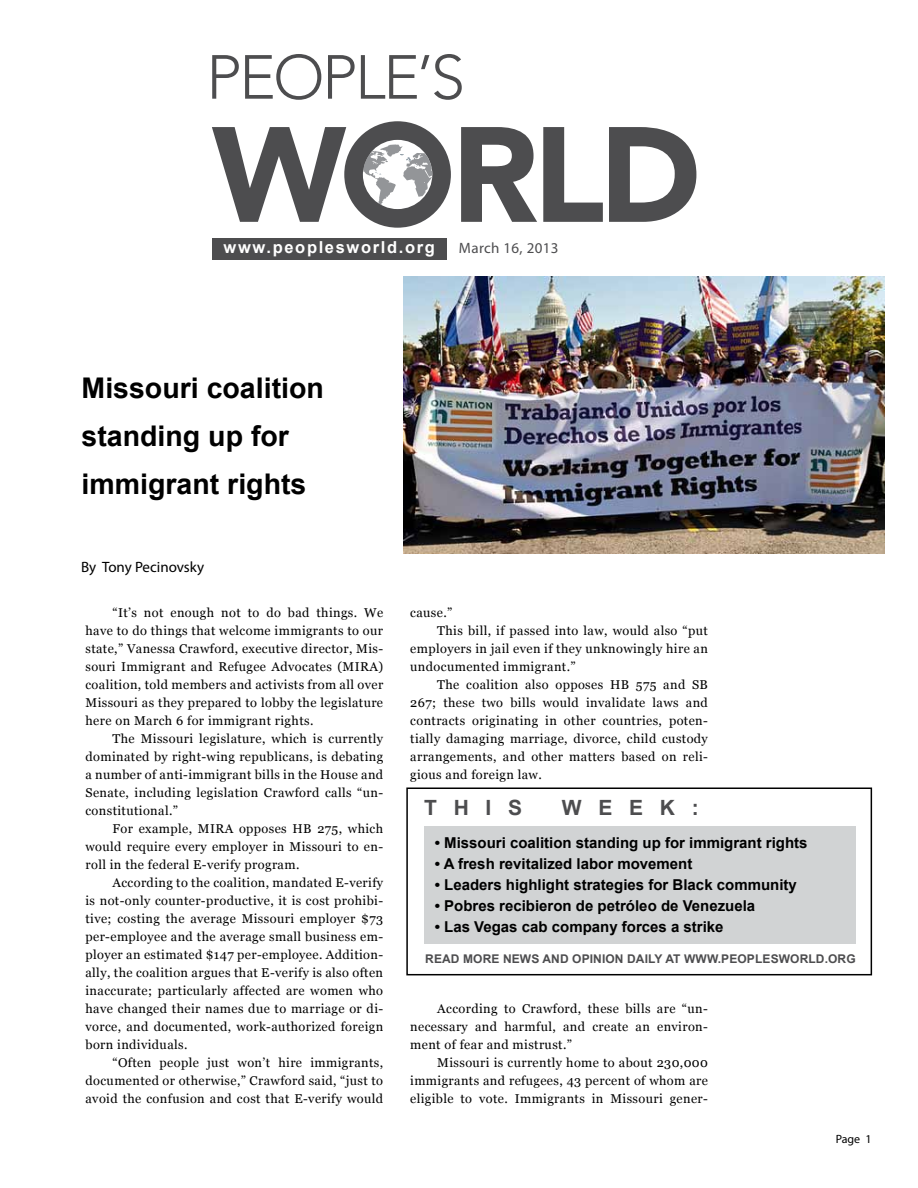
<style>
.page{position:relative;width:918px;height:1188px;background:#fff}
.page>*{position:absolute;margin:0;border:0;box-sizing:border-box;transform-origin:0 0}
.t1{font:700 28.5px/48px "Arial";color:#000}
.t2{font:700 21px "Arial";letter-spacing:.8em;color:#4d4d4f}
.t3{font:700 16.5px "Arial";letter-spacing:.1em;color:#fff}
.t4{font:700 15px "Arial";color:#000}
.t5{font:15px "Myriad Pro";color:#000}
.t6{font:15px "Myriad Pro";letter-spacing:.025em;color:#4d4d4f}
.t7{font:12.75px/18px "Georgia";letter-spacing:.03em;color:#000;text-align:justify}
.t8{font:700 12px "Arial";letter-spacing:.01em;color:#4d4d4f}
.t9{font:12px "Myriad Pro";color:#000}
</style>
<div class="page">
<div style="left:212px;top:238px;width:235px;height:21px;background:#4d4d4f"></div>
<svg style="left:212px;top:55px;width:27px;height:44px"></svg>
<svg style="left:245px;top:54px;width:76px;height:46px"></svg>
<svg style="left:328px;top:55px;width:27px;height:44px"></svg>
<svg style="left:361px;top:54px;width:101px;height:46px"></svg>
<svg style="left:461px;top:127px;width:76px;height:95px"></svg>
<svg style="left:543px;top:127px;width:60px;height:95px"></svg>
<svg style="left:609px;top:127px;width:87px;height:95px"></svg>
<svg style="left:212px;top:121px;width:239px;height:107px"></svg>
<div style="left:424px;top:826px;width:432px;height:118px;background:#d1d3d4"></div>
<div style="left:406px;top:788px;width:466px;height:187px;border:2px solid #000"></div>
<img style="left:404px;top:276px;width:481px;height:277px">
<p class="t3" style="left:224px;top:237px;width:213px">www.peoplesworld.org</p>
<p class="t6" style="left:459px;top:239px;width:101px">March 16, 2013</p>
<h1 class="t1" style="left:82px;top:365px;width:244px">Missouri coalition standing up for immigrant rights</h1>
<p class="t5" style="left:81px;top:558px;width:125px">By Tony Pecinovsky</p>
<p class="t7" style="left:85px;top:604px;width:299px;text-indent:27px">“It’s not enough not to do bad things. We have to do things that welcome immigrants to our state,” Vanessa Crawford, executive director, Mis&shy;souri Immigrant and Refugee Advocates (MIRA) coalition, told members and activists from all over Missouri as they prepared to lobby the legislature here on March 6 for immigrant rights.</p>
<p class="t7" style="left:85px;top:730px;width:299px;text-indent:27px">The Missouri legislature, which is currently dominated by right-wing republicans, is debating a number of anti-immigrant bills in the House and Senate, including legislation Crawford calls “un&shy;constitutional.”</p>
<p class="t7" style="left:85px;top:820px;width:299px;text-indent:27px">For example, MIRA opposes HB 275, which would require every employer in Missouri to en&shy;roll in the federal E-verify program.</p>
<p class="t7" style="left:85px;top:874px;width:299px;text-indent:27px">According to the coalition, mandated E-verify is not-only counter-productive, it is cost prohibi&shy;tive; costing the average Missouri employer $73 per-employee and the average small business em&shy;ployer an estimated $147 per-employee. Addition&shy;ally, the coalition argues that E-verify is also often inaccurate; particularly affected are women who have changed their names due to marriage or di&shy;vorce, and documented, work-authorized foreign born individuals.</p>
<p class="t7" style="left:85px;top:1054px;width:299px;text-indent:27px">“Often people just won’t hire immigrants, documented or otherwise,” Crawford said, “just to avoid the confusion and cost that E-verify would</p>
<p class="t7" style="left:410px;top:604px;width:44px">cause.”</p>
<p class="t7" style="left:437px;top:622px;width:272px">This bill, if passed into law, would also “put</p>
<p class="t7" style="left:410px;top:640px;width:299px">employers in jail even if they unknowingly hire an</p>
<p class="t7" style="left:410px;top:658px;width:167px">undocumented immigrant.”</p>
<p class="t7" style="left:437px;top:676px;width:272px">The coalition also opposes HB 575 and SB</p>
<p class="t7" style="left:410px;top:694px;width:299px">267; these two bills would invalidate laws and</p>
<p class="t7" style="left:410px;top:712px;width:299px">contracts originating in other countries, poten-</p>
<p class="t7" style="left:410px;top:730px;width:299px">tially damaging marriage, divorce, child custody</p>
<p class="t7" style="left:410px;top:748px;width:299px">arrangements, and other matters based on reli-</p>
<p class="t7" style="left:410px;top:766px;width:133px">gious and foreign law.</p>
<h2 class="t2" style="left:424px;top:794px;width:100px">this</h2>
<h2 class="t2" style="left:562px;top:794px;width:139px">week:</h2>
<p class="t4" style="left:435px;top:833px;width:374px">• Missouri coalition standing up for immigrant rights</p>
<p class="t4" style="left:435px;top:854px;width:259px">• A fresh revitalized labor movement</p>
<p class="t4" style="left:435px;top:875px;width:364px">• Leaders highlight strategies for Black community</p>
<p class="t4" style="left:435px;top:896px;width:322px">• Pobres recibieron de petróleo de Venezuela</p>
<p class="t4" style="left:435px;top:917px;width:290px">• Las Vegas cab company forces a strike</p>
<p class="t8" style="left:425px;top:951px;width:432px">read more news and opinion daily at www.peoplesworld.org</p>
<p class="t7" style="left:410px;top:1000px;width:299px;text-indent:27px">According to Crawford, these bills are “un&shy;necessary and harmful, and create an environ&shy;ment of fear and mistrust.”</p>
<p class="t7" style="left:410px;top:1054px;width:299px;text-indent:27px">Missouri is currently home to about 230,000 immigrants and refugees, 43 percent of whom are eligible to vote. Immigrants in Missouri gener-</p>
<p class="t9" style="left:836px;top:1132px;width:37px">Page 1</p>
</div>
